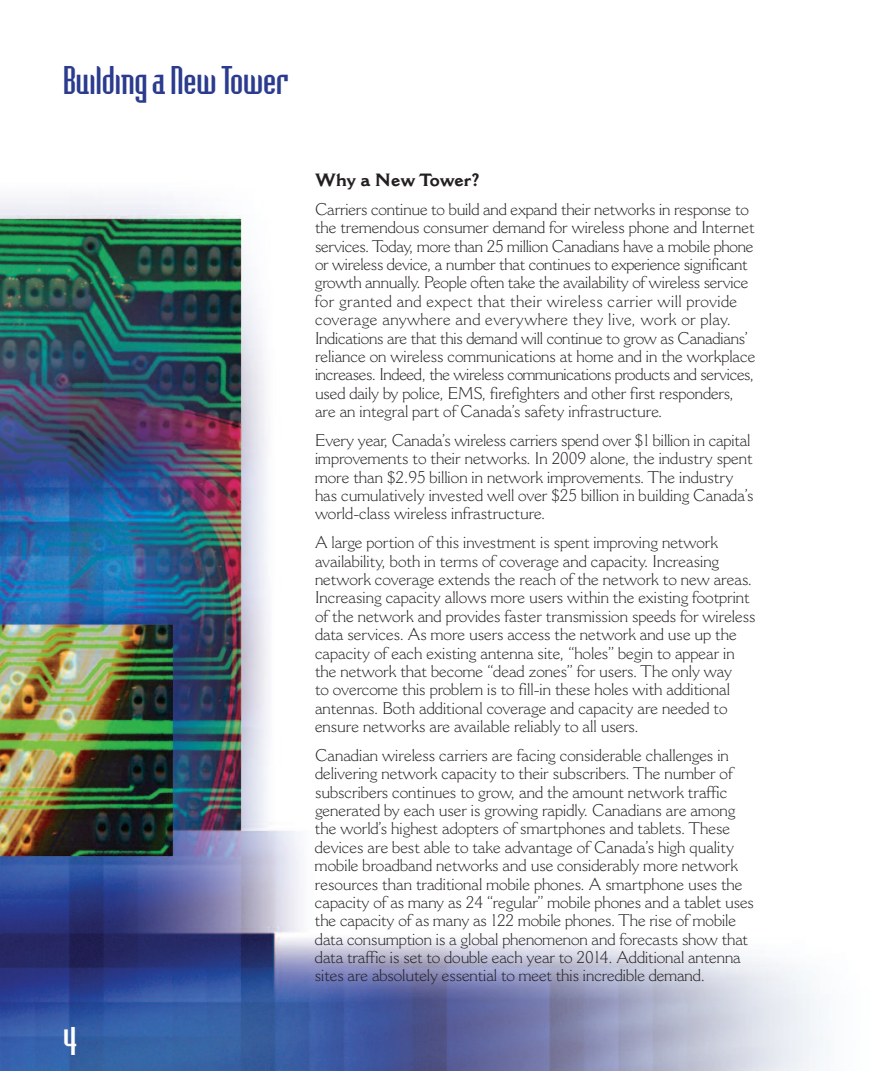
<style>
.page{position:relative;width:882px;height:1071px;background:#fff}
.page>*{position:absolute;margin:0;border:0;box-sizing:border-box;transform-origin:0 0}
.t1{font:42px "Badloc ICG";color:#2b3b8d}
.t2{font:42px "Badloc ICG";color:#fff}
.t3{font:700 17.5px "Cantoria";color:#231f20}
.t4{font:300 16.62px/18.4px "Cantoria";color:#231f20}
</style>
<div class="page">
<img style="left:0;top:197px;width:822px;height:874px">
<h1 class="t1" style="left:63px;top:55px;width:227px">BuildingaNewTower</h1>
<h1 class="t2" style="left:63px;top:1015px;width:15px">4</h1>
<p class="t3" style="left:315px;top:174px;width:166px">Why a New Tower?</p>
<p class="t4" style="left:315px;top:201px;width:442px">Carriers continue to build and expand their networks in response to the tremendous consumer demand for wireless phone and Internet services. Today, more than 25 million Canadians have a mobile phone or wireless device, a number that continues to experience significant growth annually. People often take the availability of wireless service for granted and expect that their wireless carrier will provide coverage anywhere and everywhere they live, work or play.<br>Indications are that this demand will continue to grow as Canadians’ reliance on wireless communications at home and in the workplace increases. Indeed, the wireless communications products and services, used daily by police, EMS, firefighters and other first responders, are an integral part of Canada’s safety infrastructure.</p>
<p class="t4" style="left:315px;top:432px;width:440px">Every year, Canada’s wireless carriers spend over $1 billion in capital improvements to their networks. In 2009 alone, the industry spent more than $2.95 billion in network improvements. The industry has cumulatively invested well over $25 billion in building Canada’s world-class wireless infrastructure.</p>
<p class="t4" style="left:315px;top:535px;width:442px">A large portion of this investment is spent improving network availability, both in terms of coverage and capacity. Increasing network coverage extends the reach of the network to new areas.<br>Increasing capacity allows more users within the existing footprint of the network and provides faster transmission speeds for wireless data services. As more users access the network and use up the capacity of each existing antenna site, “holes” begin to appear in the network that become “dead zones” for users. The only way<br>to overcome this problem is to fill-in these holes with additional antennas. Both additional coverage and capacity are needed to ensure networks are available reliably to all users.</p>
<p class="t4" style="left:315px;top:748px;width:440px">Canadian wireless carriers are facing considerable challenges in delivering network capacity to their subscribers. The number of subscribers continues to grow, and the amount network traffic generated by each user is growing rapidly. Canadians are among the world’s highest adopters of smartphones and tablets. These devices are best able to take advantage of Canada’s high quality mobile broadband networks and use considerably more network resources than traditional mobile phones. A smartphone uses the capacity of as many as 24 “regular” mobile phones and a tablet uses the capacity of as many as 122 mobile phones. The rise of mobile data consumption is a global phenomenon and forecasts show that data traffic is set to double each year to 2014. Additional antenna sites are absolutely essential to meet this incredible demand.</p>
</div>
